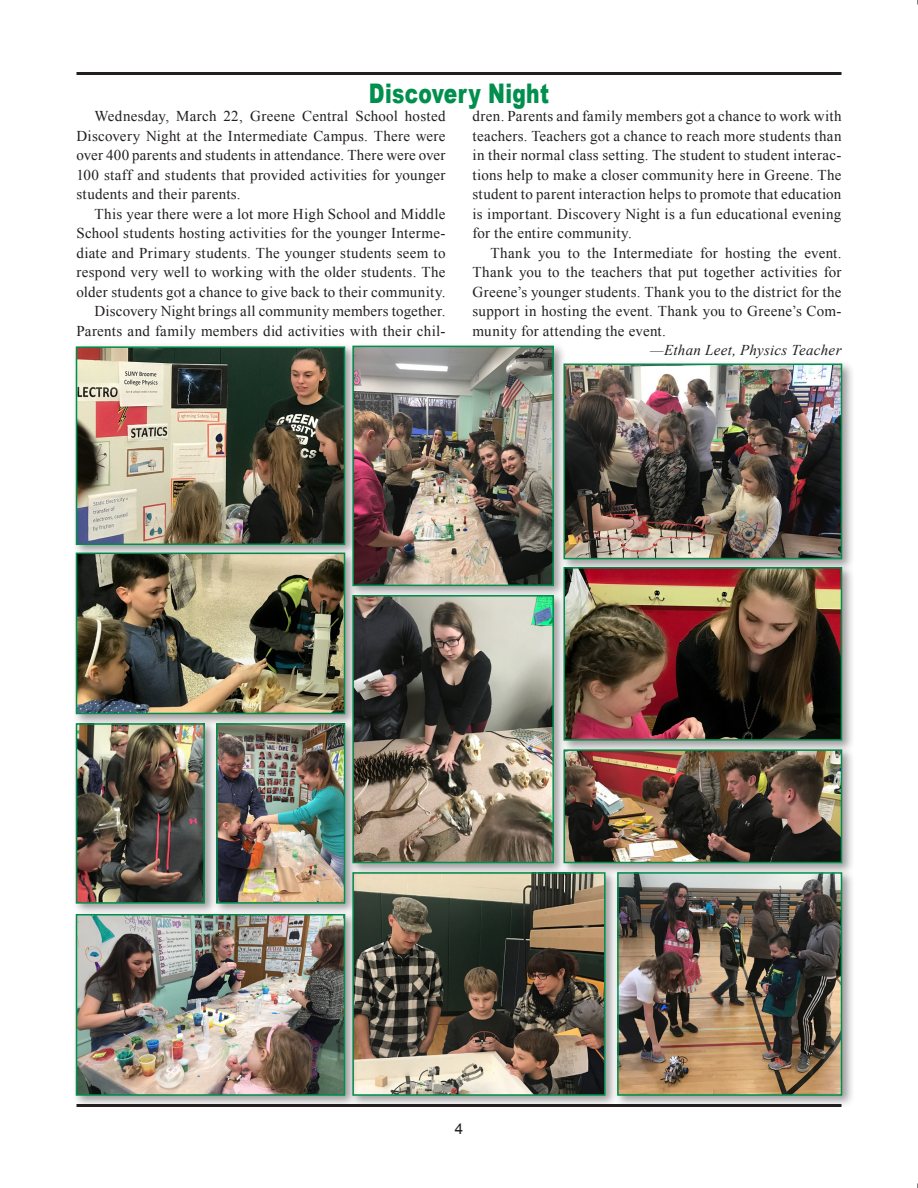
<style>
.page{position:relative;width:918px;height:1188px;background:#fff}
.page>*{position:absolute;margin:0;border:0;box-sizing:border-box;transform-origin:0 0}
.Greene_Headline{font:900 27px "Arial";letter-spacing:.015em;color:#008f4d;scale:.75 1}
.Greene_Body_Text{font:15px/19.5px "Times New Roman";letter-spacing:.02em;color:#231f20;text-align:justify}
.Greene_Author{font:italic 15px "Times New Roman";letter-spacing:.02em;color:#231f20}
.t1{font:15px "Arial";color:#231f20}
</style>
<div class="page">
<hr style="left:76px;top:72px;width:766px;height:3px;background:#231f20">
<div style="left:560px;top:746px;width:295px;height:130px;background:#231f20;opacity:.45"></div>
<img style="left:567px;top:753px;width:272px;height:107px">
<div style="left:564px;top:749px;width:278px;height:114px;border:2px solid #008f4d"></div>
<div style="left:560px;top:563px;width:295px;height:190px;background:#231f20;opacity:.45"></div>
<img style="left:567px;top:572px;width:272px;height:166px">
<div style="left:564px;top:567px;width:278px;height:174px;border:2px solid #008f4d"></div>
<div style="left:72px;top:719px;width:146px;height:197px;background:#231f20;opacity:.45"></div>
<img style="left:79px;top:727px;width:123px;height:174px">
<div style="left:76px;top:723px;width:129px;height:181px;border:2px solid #008f4d"></div>
<div style="left:613px;top:868px;width:242px;height:240px;background:#231f20;opacity:.45"></div>
<img style="left:620px;top:875px;width:219px;height:218px">
<div style="left:617px;top:872px;width:225px;height:224px;border:2px solid #008f4d"></div>
<div style="left:560px;top:360px;width:295px;height:212px;background:#231f20;opacity:.45"></div>
<img style="left:567px;top:367px;width:272px;height:189px">
<div style="left:564px;top:364px;width:278px;height:195px;border:2px solid #008f4d"></div>
<div style="left:349px;top:868px;width:269px;height:240px;background:#231f20;opacity:.45"></div>
<img style="left:358px;top:875px;width:245px;height:218px">
<div style="left:352px;top:872px;width:254px;height:224px;border:2px solid #008f4d"></div>
<div style="left:349px;top:591px;width:218px;height:285px;background:#231f20;opacity:.45"></div>
<img style="left:358px;top:599px;width:193px;height:261px">
<div style="left:352px;top:595px;width:202px;height:268px;border:2px solid #008f4d"></div>
<div style="left:72px;top:549px;width:286px;height:178px;background:#231f20;opacity:.45"></div>
<img style="left:79px;top:558px;width:263px;height:153px">
<div style="left:76px;top:553px;width:269px;height:161px;border:2px solid #008f4d"></div>
<div style="left:349px;top:342px;width:218px;height:257px;background:#231f20;opacity:.45"></div>
<img style="left:355px;top:349px;width:196px;height:234px">
<div style="left:352px;top:346px;width:202px;height:240px;border:2px solid #008f4d"></div>
<div style="left:72px;top:910px;width:286px;height:198px;background:#231f20;opacity:.45"></div>
<img style="left:79px;top:917px;width:263px;height:176px">
<div style="left:76px;top:914px;width:269px;height:182px;border:2px solid #008f4d"></div>
<div style="left:212px;top:719px;width:146px;height:197px;background:#231f20;opacity:.45"></div>
<img style="left:219px;top:726px;width:123px;height:175px">
<div style="left:216px;top:723px;width:129px;height:181px;border:2px solid #008f4d"></div>
<div style="left:72px;top:343px;width:286px;height:215px;background:#231f20;opacity:.45"></div>
<img style="left:79px;top:349px;width:263px;height:193px">
<div style="left:76px;top:346px;width:269px;height:199px;border:2px solid #008f4d"></div>
<p class="Greene_Headline" style="left:369px;top:74px;width:242px">Discovery Night</p>
<p class="Greene_Body_Text" style="left:76px;top:106px;width:371px;text-indent:18px">Wednesday, March 22, Greene Central School hosted Discovery Night at the Intermediate Campus. There were over 400 parents and students in attendance. There were over 100 staff and students that provided activities for younger students and their parents.</p>
<p class="Greene_Body_Text" style="left:76px;top:204px;width:371px;text-indent:18px">This year there were a lot more High School and Middle School students hosting activities for the younger Interme&shy;diate and Primary students. The younger students seem to respond very well to working with the older students. The older students got a chance to give back to their community.</p>
<p class="Greene_Body_Text" style="left:76px;top:301px;width:370px;text-align:right">Discovery Night brings all community members together.<br>Parents and family members did activities with their chil-</p>
<p class="Greene_Body_Text" style="left:472px;top:106px;width:371px">dren. Parents and family members got a chance to work with teachers. Teachers got a chance to reach more students than in their normal class setting. The student to student interac&shy;tions help to make a closer community here in Greene. The student to parent interaction helps to promote that education is important. Discovery Night is a fun educational evening for the entire community.</p>
<p class="Greene_Body_Text" style="left:472px;top:243px;width:371px;text-indent:18px">Thank you to the Intermediate for hosting the event.<br>Thank you to the teachers that put together activities for Greene’s younger students. Thank you to the district for the support in hosting the event. Thank you to Greene’s Com&shy;munity for attending the event.</p>
<p class="Greene_Author" style="left:650px;top:342px;width:193px">—Ethan Leet, Physics Teacher</p>
<p class="t1" style="left:455px;top:1119px;width:10px">4</p>
</div>
